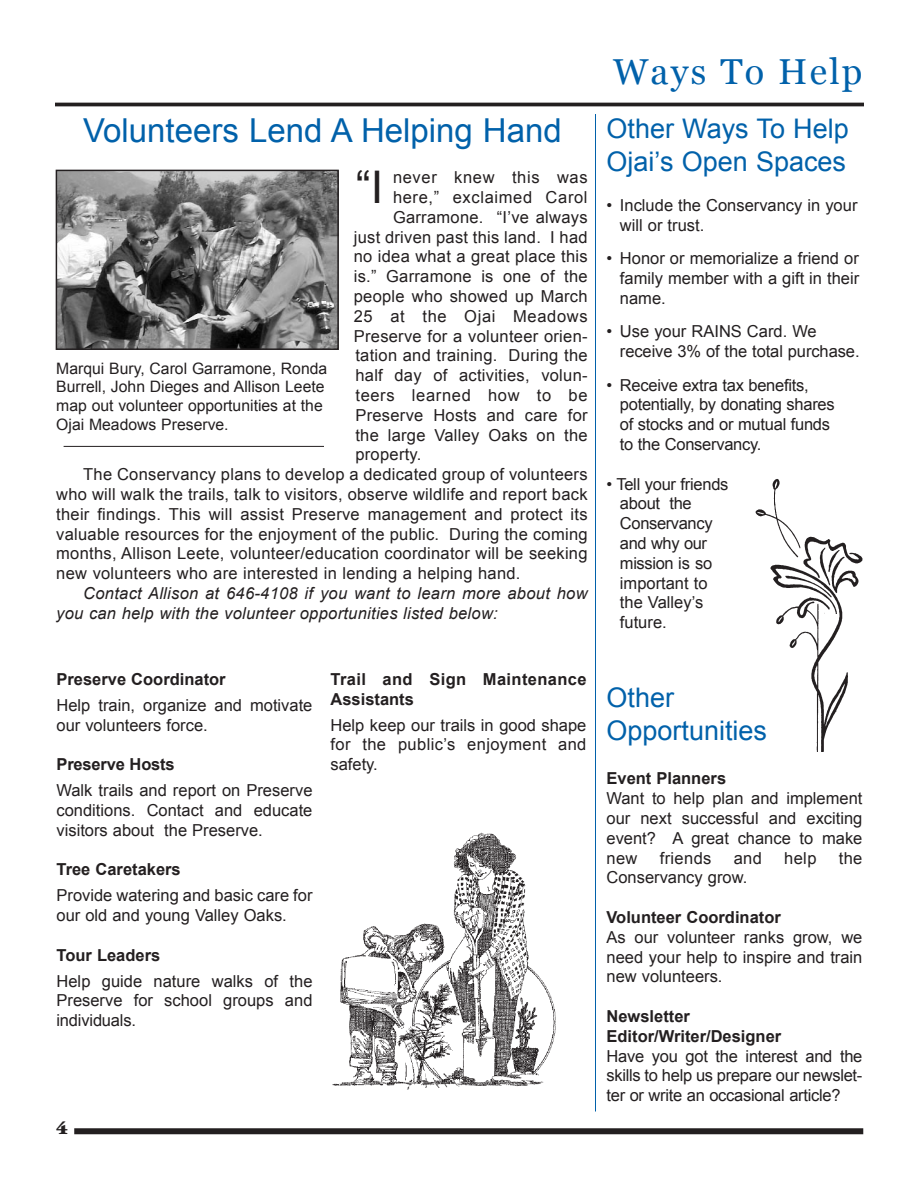
<style>
.page{position:relative;width:918px;height:1188px;background:#fff}
.page>*{position:absolute;margin:0;border:0;box-sizing:border-box;transform-origin:0 0}
.t1{font:45px "Arial";color:#231f20}
.t2{font:36px "Georgia";letter-spacing:.06em;color:#0161aa}
.t3{font:33px "Arial";color:#0161aa}
.t4{font:27px/32.4px "Arial";color:#0161aa}
.t5{font:900 18px "Garamond";color:#231f20}
.t6{font:16.5px/19.8px "Arial";letter-spacing:.015em;color:#231f20;text-align:justify}
.t7{font:16.5px/19.8px "Arial";letter-spacing:-.015em;color:#231f20}
.t8{font:700 16.5px/19.8px "Arial";color:#231f20}
.t9{font:italic 16.5px/19.8px "Arial";letter-spacing:.015em;color:#231f20}
.t10{font:16.5px "Arial";letter-spacing:.04em;color:#231f20}
.t11{font:16.5px/19.8px "Arial";letter-spacing:-.005em;color:#231f20}
.t12{font:700 16.5px/19.8px "Arial";letter-spacing:.02em;color:#231f20}
.t13{font:15.75px/18.9px "Arial";color:#231f20}
</style>
<div class="page">
<div style="left:74px;top:1128px;width:789px;height:6px;background:#231f20"></div>
<hr style="left:55px;top:103px;width:809px;height:3px;background:#231f20">
<img style="left:59px;top:173px;width:277px;height:174px">
<div style="left:56px;top:170px;width:283px;height:180px;border:2px solid #231f20"></div>
<hr style="left:64px;top:446px;width:260px;height:1px;background:#231f20">
<hr style="left:595px;top:114px;width:1px;height:998px;background:#0161aa">
<img style="left:332px;top:833px;width:224px;height:257px">
<img style="left:755px;top:479px;width:108px;height:272px">
<h3 class="t3" style="left:83px;top:112px;width:480px">Volunteers Lend A Helping Hand</h3>
<h1 class="t1" style="left:356px;top:163px;width:29px">“I</h1>
<p class="t10" style="left:393px;top:168px;width:196px">never knew this was</p>
<p class="t10" style="left:393px;top:188px;width:196px">here,” exclaimed Carol</p>
<p class="t6" style="left:393px;top:207px;width:196px">Garramone. “I’ve always</p>
<p class="t6" style="left:354px;top:227px;width:235px">just driven past this land. I had</p>
<p class="t6" style="left:354px;top:247px;width:235px">no idea what a great place this</p>
<p class="t6" style="left:354px;top:267px;width:235px">is.” Garramone is one of the</p>
<p class="t6" style="left:354px;top:286px;width:235px">people who showed up March</p>
<p class="t10" style="left:354px;top:307px;width:235px">25 at the Ojai Meadows</p>
<p class="t6" style="left:354px;top:326px;width:235px">Preserve for a volunteer orien-</p>
<p class="t6" style="left:355px;top:346px;width:234px">tation and training. During the</p>
<p class="t6" style="left:355px;top:366px;width:234px">half day of activities, volun-</p>
<p class="t10" style="left:355px;top:386px;width:234px">teers learned how to be</p>
<p class="t6" style="left:355px;top:405px;width:234px">Preserve Hosts and care for</p>
<p class="t6" style="left:355px;top:425px;width:234px">the large Valley Oaks on the</p>
<p class="t6" style="left:355px;top:445px;width:68px">property.</p>
<p class="t6" style="left:83px;top:465px;width:506px">The Conservancy plans to develop a dedicated group of volunteers</p>
<p class="t6" style="left:56px;top:484px;width:533px">who will walk the trails, talk to visitors, observe wildlife and report back</p>
<p class="t6" style="left:56px;top:504px;width:533px">their findings. This will assist Preserve management and protect its</p>
<p class="t6" style="left:56px;top:524px;width:533px">valuable resources for the enjoyment of the public. During the coming</p>
<p class="t6" style="left:56px;top:544px;width:533px">months, Allison Leete, volunteer/education coordinator will be seeking</p>
<p class="t6" style="left:56px;top:564px;width:466px">new volunteers who are interested in lending a helping hand.</p>
<p class="t9" style="left:56px;top:583px;width:533px;text-indent:27px">Contact Allison at 646-4108 if you want to learn more about how you can help with the volunteer opportunities listed below:</p>
<p class="t13" style="left:56px;top:359px;width:273px">Marqui Bury, Carol Garramone, Ronda Burrell, John Dieges and Allison Leete map out volunteer opportunities at the Ojai Meadows Preserve.</p>
<p class="t8" style="left:57px;top:669px;width:171px">Preserve Coordinator</p>
<p class="t6" style="left:57px;top:695px;width:257px">Help train, organize and motivate our volunteers force.</p>
<p class="t8" style="left:57px;top:755px;width:120px">Preserve Hosts</p>
<p class="t6" style="left:57px;top:781px;width:257px">Walk trails and report on Preserve conditions. Contact and educate visitors about the Preserve.</p>
<p class="t8" style="left:57px;top:860px;width:126px">Tree Caretakers</p>
<p class="t6" style="left:57px;top:886px;width:257px">Provide watering and basic care for our old and young Valley Oaks.</p>
<p class="t8" style="left:57px;top:945px;width:105px">Tour Leaders</p>
<p class="t6" style="left:57px;top:971px;width:257px">Help guide nature walks of the Preserve for school groups and individuals.</p>
<p class="t12" style="left:331px;top:669px;width:258px">Trail and Sign Maintenance<br>Assistants</p>
<p class="t6" style="left:331px;top:715px;width:257px">Help keep our trails in good shape for the public’s enjoyment and safety.</p>
<p class="t5" style="left:56px;top:1122px;width:13px">4</p>
<h2 class="t2" style="left:613px;top:51px;width:251px">Ways To Help</h2>
<h3 class="t4" style="left:607px;top:113px;width:244px">Other Ways To Help<br>Ojai’s Open Spaces</h3>
<p class="t6" style="left:620px;top:195px;width:239px;text-indent:-14px">• Include the Conservancy in your will or trust.</p>
<p class="t6" style="left:620px;top:249px;width:241px;text-indent:-14px">• Honor or memorialize a friend or family member with a gift in their name.</p>
<p class="t11" style="left:620px;top:322px;width:241px;text-indent:-14px">• Use your RAINS Card. We receive 3% of the total purchase.</p>
<p class="t7" style="left:620px;top:375px;width:216px;text-indent:-14px">• Receive extra tax benefits, potentially, by donating shares of stocks and or mutual funds to the Conservancy.</p>
<p class="t7" style="left:620px;top:474px;width:110px;text-indent:-14px">• Tell your friends about the<br>Conservancy and why our mission is so important to the Valley’s future.</p>
<h3 class="t4" style="left:607px;top:682px;width:162px">Other<br>Opportunities</h3>
<p class="t8" style="left:607px;top:769px;width:121px">Event Planners</p>
<p class="t6" style="left:607px;top:789px;width:257px">Want to help plan and implement our next successful and exciting event? A great chance to make new</p>
<p class="t6" style="left:660px;top:848px;width:53px">friends</p>
<p class="t6" style="left:734px;top:848px;width:30px">and</p>
<p class="t6" style="left:784px;top:848px;width:34px">help</p>
<p class="t6" style="left:839px;top:848px;width:25px">the</p>
<p class="t6" style="left:607px;top:868px;width:142px">Conservancy grow.</p>
<p class="t8" style="left:607px;top:907px;width:176px">Volunteer Coordinator</p>
<p class="t6" style="left:607px;top:927px;width:257px">As our volunteer ranks grow, we need your help to inspire and train new volunteers.</p>
<p class="t8" style="left:607px;top:1006px;width:176px">Newsletter<br>Editor/Writer/Designer</p>
<p class="t6" style="left:607px;top:1046px;width:257px">Have you got the interest and the skills to help us prepare our newslet&shy;ter or write an occasional article?</p>
</div>
